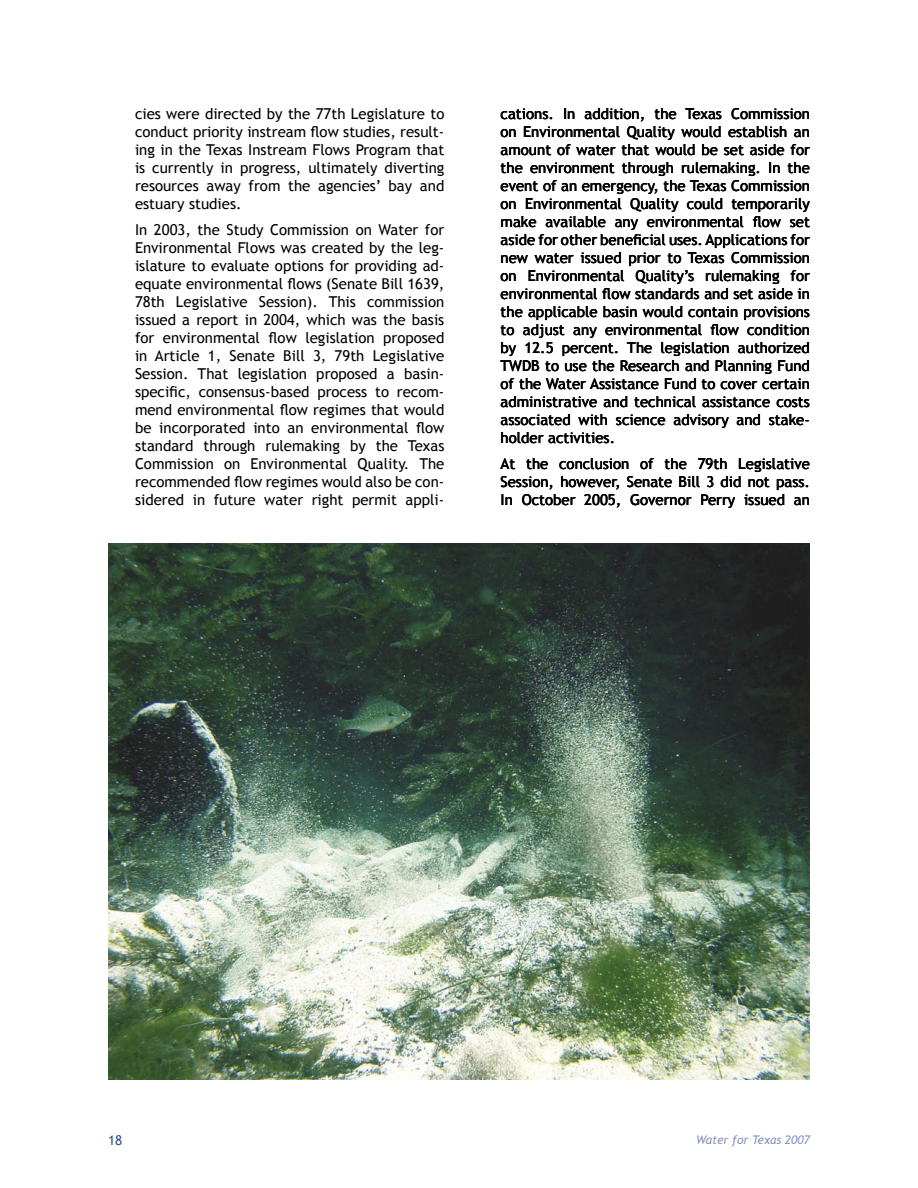
<style>
.page{position:relative;width:918px;height:1188px;background:#fff}
.page>*{position:absolute;margin:0;border:0;box-sizing:border-box;transform-origin:0 0}
.Highlight_indent{font:15px/18px "Trebuchet MS";color:#000;text-align:justify}
.t1{font:13.5px "Trebuchet MS";color:#324e8b}
.t2{font:italic 12px "Trebuchet MS";color:#8b95bd}
</style>
<div class="page">
<img style="left:108px;top:543px;width:702px;height:537px">
<p class="Highlight_indent" style="left:135px;top:105px;width:311px">cies were directed by the 77th Legislature to conduct priority instream flow studies, result&shy;ing in the Texas Instream Flows Program that is currently in progress, ultimately diverting resources away from the agencies’ bay and estuary studies.</p>
<p class="Highlight_indent" style="left:135px;top:221px;width:311px">In 2003, the Study Commission on Water for Environmental Flows was created by the leg&shy;islature to evaluate options for providing ad&shy;equate environmental flows (Senate Bill 1639, 78th Legislative Session). This commission issued a report in 2004, which was the basis for environmental flow legislation proposed in Article 1, Senate Bill 3, 79th Legislative Session. That legislation proposed a basin&shy;specific, consensus-based process to recom&shy;mend environmental flow regimes that would be incorporated into an environmental flow standard through rulemaking by the Texas Commission on Environmental Quality. The recommended flow regimes would also be con&shy;sidered in future water right permit appli-</p>
<p class="Highlight_indent" style="left:501px;top:105px;width:311px">cations. In addition, the Texas Commission on Environmental Quality would establish an amount of water that would be set aside for the environment through rulemaking. In the event of an emergency, the Texas Commission on Environmental Quality could temporarily make available any environmental flow set aside for other beneficial uses. Applications for new water issued prior to Texas Commission on Environmental Quality’s rulemaking for environmental flow standards and set aside in the applicable basin would contain provisions to adjust any environmental flow condition by 12.5 percent. The legislation authorized TWDB to use the Research and Planning Fund of the Water Assistance Fund to cover certain administrative and technical assistance costs associated with science advisory and stake&shy;holder activities.</p>
<p class="Highlight_indent" style="left:501px;top:455px;width:311px">At the conclusion of the 79th Legislative Session, however, Senate Bill 3 did not pass.<br>In October 2005, Governor Perry issued an</p>
<p class="t1" style="left:108px;top:1133px;width:16px">18</p>
<p class="t2" style="left:696px;top:1133px;width:115px">Water for Texas 2007</p>
</div>
